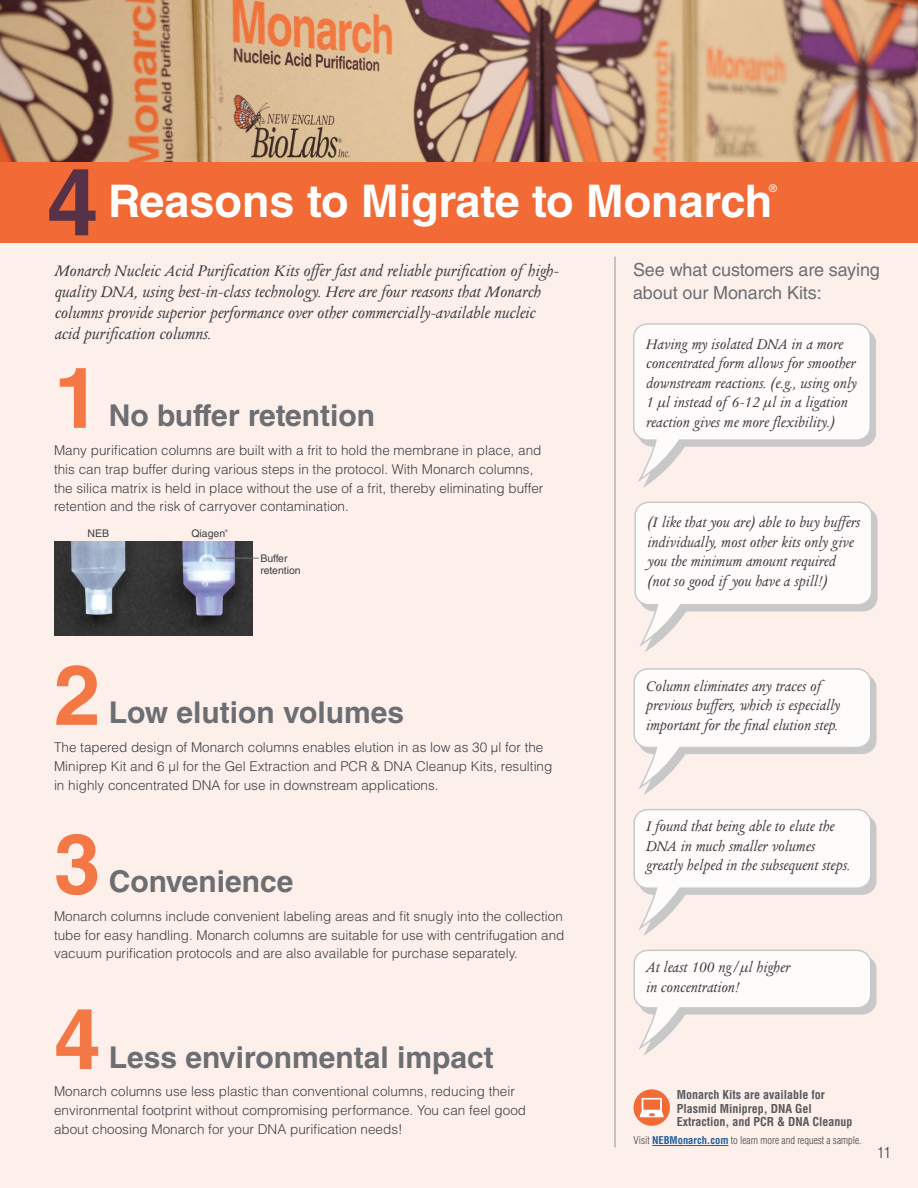
<style>
.page{position:relative;width:918px;height:1188px;background:#fff}
.page>*{position:absolute;margin:0;border:0;box-sizing:border-box;transform-origin:0 0}
.t1{font:700 93px "Helvetica LT Std";color:#573246}
.t2{font:700 84px/172.1px "Helvetica LT Std";color:#f47845;text-align:justify}
.t3{font:700 45px "Helvetica LT Std";color:#fff}
.t4{font:700 30px "Helvetica LT Std";color:#6d6e71}
.t5{font:italic 18px/21px "Columbus MT Pro";color:#414042}
.t6{font:18px/22.5px "Helvetica LT Std";letter-spacing:-.005em;color:#6d6e71}
.t7{font:italic 16.5px/19.5px "Columbus MT Pro";color:#414042}
.t8{font:300 condensed 15px "Helvetica LT Std";color:#414042}
.t9{font:300 13.5px/18.8px "Helvetica LT Std";color:#414042}
.t10{font:700 condensed 12px/13.5px "Helvetica LT Std";color:#58595b}
.t11{font:300 condensed 10.5px "Helvetica LT Std";color:#414042}
.t12{font:10.5px/12px "Helvetica LT Std";color:#414042}
.t13{font:10.5px "Helvetica LT Std";color:#fff}
.t14{font:3.45px "Helvetica LT Std";color:#414042}
.s1{font-weight:700;color:#215e9e}
</style>
<div class="page">
<div style="left:0;top:243px;width:918px;height:945px;background:#fdf0eb"></div>
<img style="left:0;top:0;width:918px;height:162px">
<div style="left:0;top:162px;width:918px;height:81px;background:#f26a35"></div>
<hr style="left:652px;top:1145px;width:77px;height:1px;background:#215e9e">
<svg style="left:633px;top:1089px;width:37px;height:37px"></svg>
<svg style="left:640px;top:1098px;width:24px;height:19px"></svg>
<img style="left:54px;top:542px;width:198px;height:93px">
<hr style="left:217px;top:558px;width:42px;height:1px;background:#6d6e71">
<svg style="left:633px;top:323px;width:243px;height:165px"></svg>
<svg style="left:634px;top:501px;width:244px;height:151px"></svg>
<svg style="left:633px;top:668px;width:244px;height:127px"></svg>
<svg style="left:633px;top:809px;width:244px;height:127px"></svg>
<svg style="left:633px;top:949px;width:244px;height:106px"></svg>
<hr style="left:615px;top:256px;width:1px;height:892px;background:#939598">
<h1 class="t1" style="left:47px;top:146px;width:53px">4</h1>
<h3 class="t3" style="left:108px;top:174px;width:666px">Reasons to Migrate to Monarch</h3>
<p class="t13" style="left:769px;top:182px;width:9px">®</p>
<p class="t5" style="left:54px;top:260px;width:506px">Monarch Nucleic Acid Purification Kits offer fast and reliable purification of high&shy;quality DNA, using best-in-class technology. Here are four reasons that Monarch columns provide superior performance over other commercially-available nucleic acid purification columns.</p>
<h3 class="t6" style="left:633px;top:259px;width:248px">See what customers are saying about our Monarch Kits:</h3>
<p class="t7" style="left:645px;top:335px;width:212px">Having my isolated DNA in a more concentrated form allows for smoother downstream reactions. (e.g., using only 1 µl instead of 6-12 µl in a ligation reaction gives me more flexibility.)</p>
<h2 class="t2" style="left:54px;top:311px;width:48px">1</h2>
<h3 class="t4" style="left:109px;top:398px;width:268px">No buffer retention</h3>
<p class="t9" style="left:54px;top:441px;width:491px">Many purification columns are built with a frit to hold the membrane in place, and this can trap buffer during various steps in the protocol. With Monarch columns, the silica matrix is held in place without the use of a frit, thereby eliminating buffer retention and the risk of carryover contamination.</p>
<p class="t12" style="left:88px;top:527px;width:23px">NEB</p>
<p class="t12" style="left:191px;top:527px;width:35px">Qiagen</p>
<p class="t14" style="left:225px;top:528px;width:4px">®</p>
<p class="t12" style="left:260px;top:552px;width:42px">Buffer retention</p>
<h2 class="t2" style="left:54px;top:608px;width:48px">2<br>3<br>4</h2>
<h3 class="t4" style="left:109px;top:695px;width:297px">Low elution volumes</h3>
<p class="t9" style="left:54px;top:738px;width:500px">The tapered design of Monarch columns enables elution in as low as 30 μl for the<br>Miniprep Kit and 6 μl for the Gel Extraction and PCR &amp; DNA Cleanup Kits, resulting in highly concentrated DNA for use in downstream applications.</p>
<h3 class="t4" style="left:109px;top:863px;width:186px">Convenience</h3>
<p class="t9" style="left:54px;top:907px;width:512px;text-align:justify">Monarch columns include convenient labeling areas and fit snugly into the collection tube for easy handling. Monarch columns are suitable for use with centrifugation and vacuum purification protocols and are also available for purchase separately.</p>
<h3 class="t4" style="left:109px;top:1039px;width:386px">Less environmental impact</h3>
<p class="t9" style="left:54px;top:1082px;width:474px">Monarch columns use less plastic than conventional columns, reducing their environmental footprint without compromising performance. You can feel good about choosing Monarch for your DNA purification needs!</p>
<p class="t7" style="left:647px;top:513px;width:214px">(I like that you are) able to buy buffers individually, most other kits only give you the minimum amount required (not so good if you have a spill!)</p>
<p class="t7" style="left:645px;top:677px;width:196px">Column eliminates any traces of previous buffers, which is especially important for the final elution step.</p>
<p class="t7" style="left:645px;top:817px;width:206px">I found that being able to elute the<br>DNA in much smaller volumes greatly helped in the subsequent steps.</p>
<p class="t7" style="left:645px;top:958px;width:146px">At least 100 ng/µl higher in concentration!</p>
<p class="t10" style="left:677px;top:1088px;width:177px">Monarch Kits are available for<br>Plasmid Miniprep, DNA Gel<br>Extraction, and PCR &amp; DNA Cleanup</p>
<p class="t11" style="left:633px;top:1134px;width:230px">Visit <span class="s1">NEBMonarch.com</span> to learn more and request a sample.</p>
<p class="t8" style="left:878px;top:1143px;width:15px">11</p>
</div>
